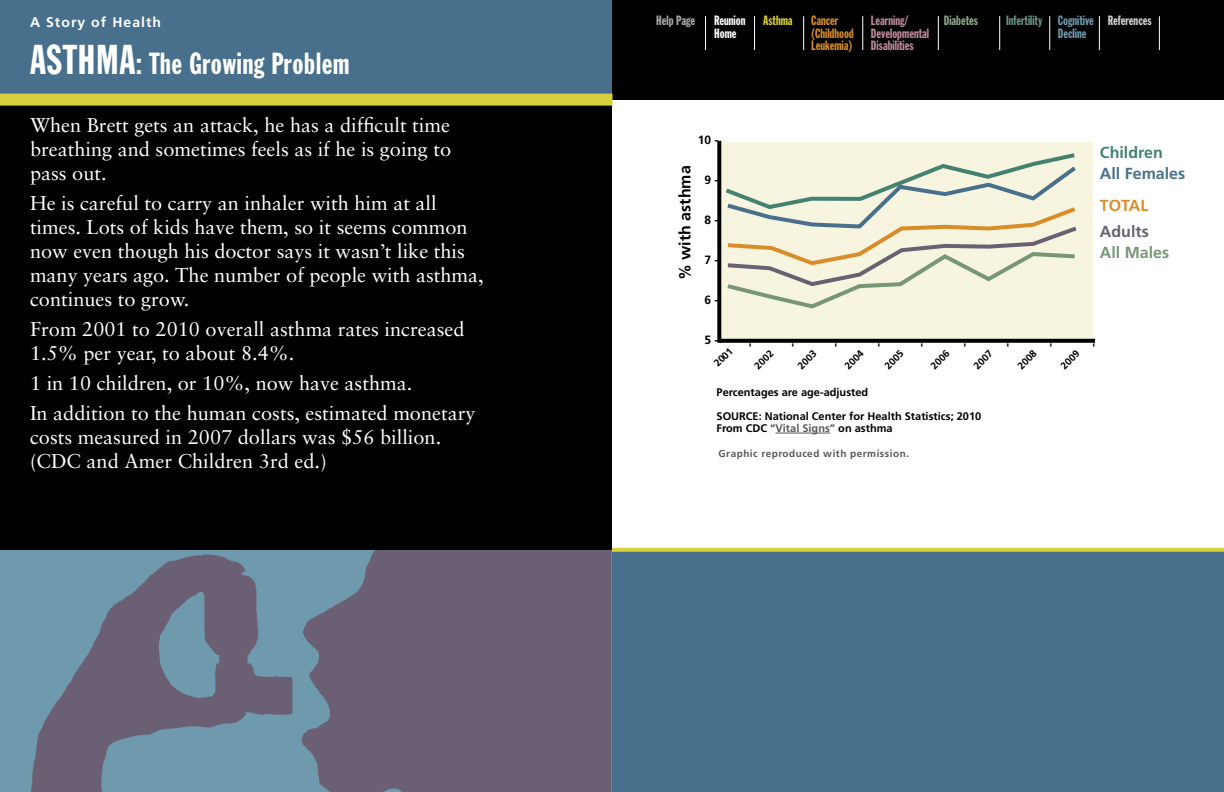
<style>
.page{position:relative;width:1224px;height:792px;background:#fff}
.page>*{position:absolute;margin:0;border:0;box-sizing:border-box;transform-origin:0 0}
.t1{font:30px "Franklin Gothic Extra Cond";letter-spacing:.025em;color:#fff}
.t2{font:20px/24px "Sabon LT";color:#fff}
.t3{font:700 16px "Frutiger";color:#000}
.t4{font:700 16px "Frutiger";color:#48708d}
.t5{font:700 16px "Frutiger";color:#448171}
.t6{font:700 16px "Frutiger";color:#779775}
.t7{font:700 16px "Frutiger";color:#6b6072}
.t8{font:700 16px "Frutiger";color:#d88d2a}
.t9{font:700 14px "Frutiger";letter-spacing:.075em;color:#fff}
.t10{font:13.3px/12.3px "Franklin Gothic Extra Cond";color:#c08c9d}
.t11{font:13.3px/12.3px "Franklin Gothic Extra Cond";color:#d88d2a}
.t12{font:13.3px/12.3px "Franklin Gothic Extra Cond";color:#6f9aad}
.t13{font:13.3px "Franklin Gothic Extra Cond";color:#fff}
.t14{font:13.3px "Franklin Gothic Extra Cond";color:#6b9386}
.t15{font:13.3px "Franklin Gothic Extra Cond";color:#d1d3d4}
.t16{font:13.3px "Franklin Gothic Extra Cond";color:#a7a9ac}
.t17{font:13.3px "Franklin Gothic Extra Cond";color:#8fa78a}
.t18{font:13.3px "Franklin Gothic Extra Cond";color:#d8d13b}
.t19{font:700 12px "Frutiger";color:#000}
.t20{font:700 11px/24px "Frutiger";color:#000}
.t21{font:700 10px "Frutiger";color:#000}
.t22{font:700 10px "Frutiger";letter-spacing:.05em;color:#58595b}
.s1{font-size:41px}
.s2{color:#58595b}
</style>
<div class="page">
<div style="left:612px;top:0;width:612px;height:100px;background:#000"></div>
<hr style="left:863px;top:16px;width:1px;height:34px;background:#fff">
<hr style="left:938px;top:16px;width:1px;height:34px;background:#fff">
<hr style="left:999px;top:16px;width:1px;height:34px;background:#fff">
<hr style="left:1049px;top:16px;width:1px;height:34px;background:#fff">
<hr style="left:1099px;top:16px;width:1px;height:34px;background:#fff">
<hr style="left:1159px;top:16px;width:1px;height:34px;background:#fff">
<hr style="left:803px;top:16px;width:1px;height:34px;background:#fff">
<hr style="left:754px;top:16px;width:1px;height:34px;background:#fff">
<hr style="left:705px;top:16px;width:1px;height:34px;background:#fff">
<div style="left:612px;top:550px;width:612px;height:242px;background:#48708d"></div>
<svg style="left:612px;top:548px;width:612px;height:4px;background:#d0cb3f"></svg>
<div style="left:0;top:83px;width:612px;height:709px;background:#000"></div>
<div style="left:721px;top:142px;width:372px;height:197px;background:#f7f5df"></div>
<div style="left:0;top:0;width:612px;height:100px;background:#48708d"></div>
<svg style="left:721px;top:150px;width:356px;height:161px"></svg>
<svg style="left:717px;top:141px;width:4px;height:202px"></svg>
<svg style="left:719px;top:339px;width:376px;height:4px;background:#0d0d0d"></svg>
<hr style="left:775px;top:433px;width:55px;height:1px;background:#58595b">
<div style="left:0;top:94px;width:612px;height:12px;background:#d8d13b"></div>
<img style="left:0;top:550px;width:612px;height:242px">
<p class="t9" style="left:30px;top:14px;width:133px">A Story of Health</p>
<h1 class="t1" style="left:30px;top:47px;width:321px"><span class="s1">Asthma</span>: The Growing Problem</h1>
<p class="t2" style="left:30px;top:113px;width:423px;text-align:justify">When Brett gets an attack, he has a difficult time breathing and sometimes feels as if he is going to pass out.</p>
<p class="t2" style="left:30px;top:191px;width:455px">He is careful to carry an inhaler with him at all times. Lots of kids have them, so it seems common now even though his doctor says it wasn’t like this many years ago. The number of people with asthma, continues to grow.</p>
<p class="t2" style="left:30px;top:317px;width:436px">From 2001 to 2010 overall asthma rates increased<br>1.5% per year, to about 8.4%.</p>
<p class="t2" style="left:30px;top:368px;width:447px;line-height:30px">1 in 10 children, or 10%, now have asthma.<br>In addition to the human costs, estimated monetary</p>
<p class="t2" style="left:30px;top:425px;width:413px">costs measured in 2007 dollars was $56 billion. (CDC and Amer Children 3rd ed.)</p>
<p class="t11" style="left:811px;top:15px;width:44px">Cancer (Childhood<br>Leukemia)</p>
<p class="t10" style="left:871px;top:15px;width:60px">Learning/<br>Developmental<br>Disabilities</p>
<p class="t12" style="left:1058px;top:15px;width:38px">Cognitive<br>Decline</p>
<p class="t16" style="left:656px;top:14px;width:40px">Help Page</p>
<p class="t17" style="left:944px;top:14px;width:36px">Diabetes</p>
<p class="t14" style="left:1006px;top:14px;width:38px">Infertility</p>
<p class="t15" style="left:1108px;top:14px;width:45px">References</p>
<p class="t13" style="left:714px;top:14px;width:33px">Reunion</p>
<p class="t18" style="left:763px;top:14px;width:31px">Asthma</p>
<p class="t13" style="left:714px;top:26px;width:24px">Home</p>
<p class="t3" style="left:675px;top:280px;width:116px;rotate:-90deg">% with asthma</p>
<p class="t19" style="left:698px;top:133px;width:22px">10 -</p>
<p class="t19" style="left:705px;top:173px;width:16px">9 -</p>
<p class="t19" style="left:705px;top:213px;width:16px">8 -</p>
<p class="t19" style="left:705px;top:253px;width:16px">7 -</p>
<p class="t19" style="left:705px;top:293px;width:16px">6 -</p>
<p class="t19" style="left:705px;top:333px;width:16px">5 -</p>
<p class="t5" style="left:1100px;top:143px;width:64px">Children</p>
<p class="t4" style="left:1100px;top:164px;width:87px">All Females</p>
<p class="t8" style="left:1100px;top:196px;width:50px">TOTAL</p>
<p class="t7" style="left:1100px;top:222px;width:50px">Adults</p>
<p class="t6" style="left:1100px;top:243px;width:71px">All Males</p>
<p class="t19" style="left:742px;top:347px;width:5px;rotate:-90deg">-</p>
<p class="t19" style="left:785px;top:347px;width:5px;rotate:-90deg">-</p>
<p class="t19" style="left:828px;top:347px;width:5px;rotate:-90deg">-</p>
<p class="t19" style="left:871px;top:347px;width:5px;rotate:-90deg">-</p>
<p class="t19" style="left:914px;top:347px;width:5px;rotate:-90deg">-</p>
<p class="t19" style="left:957px;top:347px;width:5px;rotate:-90deg">-</p>
<p class="t19" style="left:1000px;top:347px;width:5px;rotate:-90deg">-</p>
<p class="t19" style="left:1043px;top:347px;width:5px;rotate:-90deg">-</p>
<p class="t19" style="left:1086px;top:347px;width:5px;rotate:-90deg">-</p>
<p class="t21" style="left:711px;top:361px;width:24px;rotate:-45deg">2001</p>
<p class="t21" style="left:752px;top:364px;width:24px;rotate:-45deg">2002</p>
<p class="t21" style="left:795px;top:364px;width:24px;rotate:-45deg">2003</p>
<p class="t21" style="left:842px;top:364px;width:24px;rotate:-45deg">2004</p>
<p class="t21" style="left:882px;top:364px;width:24px;rotate:-45deg">2005</p>
<p class="t21" style="left:928px;top:364px;width:24px;rotate:-45deg">2006</p>
<p class="t21" style="left:971px;top:364px;width:24px;rotate:-45deg">2007</p>
<p class="t21" style="left:1015px;top:364px;width:24px;rotate:-45deg">2008</p>
<p class="t21" style="left:1058px;top:364px;width:24px;rotate:-45deg">2009</p>
<p class="t20" style="left:717px;top:380px;width:266px">Percentages are age-adjusted<br>SOURCE: National Center for Health Statistics; 2010</p>
<p class="t20" style="left:717px;top:416px;width:178px">From CDC <span class="s2">“Vital Signs”</span> on asthma</p>
<p class="t22" style="left:719px;top:448px;width:192px">Graphic reproduced with permission.</p>
</div>
